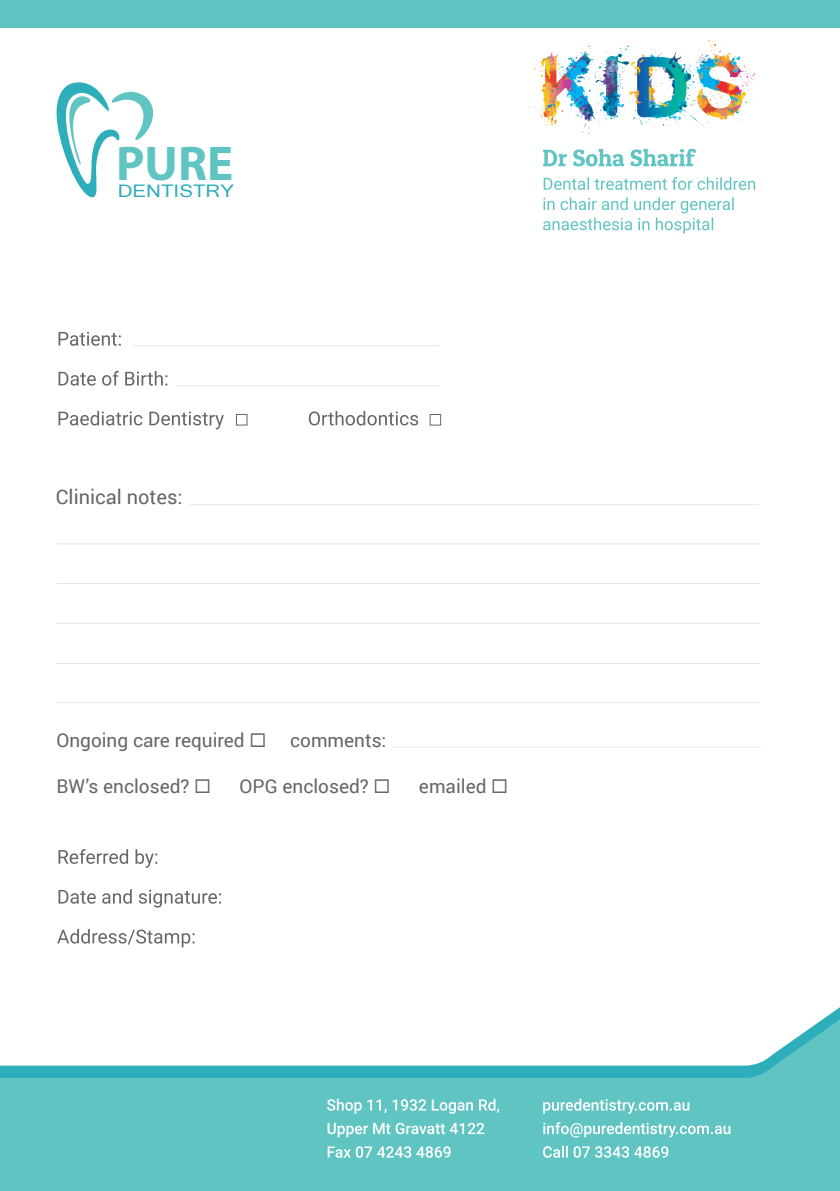
<style>
.page{position:relative;width:840px;height:1191px;background:#fff}
.page>*{position:absolute;margin:0;border:0;box-sizing:border-box;transform-origin:0 0}
.t1{font:700 49px "Myriad Pro";color:#60c5c2}
.t2{font:20px "Roboto";color:#666}
.t3{font:19px "Roboto";color:#666}
.t4{font:17.4px "Microsoft Sans Serif";color:#2eaebb;scale:1.18 1}
</style>
<div class="page">
<div style="left:0;top:0;width:839px;height:28px;background:#60c5c2"></div>
<svg style="left:0;top:1011px;width:839px;height:180px;fill:#60c5c2"></svg>
<svg style="left:542px;top:1098px;width:188px;height:59px;background:#7acecc"></svg>
<svg style="left:327px;top:1098px;width:172px;height:59px;background:#7bcfcc"></svg>
<img style="left:528px;top:40px;width:228px;height:95px">
<svg style="left:543px;top:149px;width:211px;height:84px"></svg>
<svg style="left:57px;top:332px;width:361px;height:615px"></svg>
<div style="left:236px;top:414px;width:11px;height:11px;border:1px solid #666"></div>
<div style="left:429px;top:414px;width:12px;height:11px;border:1px solid #666"></div>
<hr style="left:132px;top:345px;width:307px;height:1px;background:#e6e7e6">
<hr style="left:176px;top:385px;width:263px;height:1px;background:#e6e7e6">
<hr style="left:189px;top:504px;width:570px;height:1px;background:#e6e7e6">
<hr style="left:56px;top:543px;width:703px;height:1px;background:#e6e7e6">
<hr style="left:56px;top:583px;width:703px;height:1px;background:#e6e7e6">
<hr style="left:56px;top:623px;width:703px;height:1px;background:#e6e7e6">
<hr style="left:56px;top:663px;width:703px;height:1px;background:#e6e7e6">
<hr style="left:56px;top:702px;width:703px;height:1px;background:#e6e7e6">
<svg style="left:56px;top:82px;width:97px;height:115px"></svg>
<hr style="left:392px;top:746px;width:368px;height:1px;background:#e6e7e6">
<h1 class="t1" style="left:116px;top:132px;width:118px">PURE</h1>
<p class="t4" style="left:118px;top:180px;width:100px">DENTISTRY</p>
<p class="t2" style="left:56px;top:483px;width:128px">Clinical notes:</p>
<p class="t3" style="left:56px;top:727px;width:331px">Ongoing care required ◻ comments:</p>
<p class="t3" style="left:56px;top:772px;width:156px">BW’s enclosed? ◻</p>
<p class="t3" style="left:239px;top:772px;width:152px">OPG enclosed? ◻</p>
<p class="t3" style="left:419px;top:772px;width:91px">emailed ◻</p>
</div>
